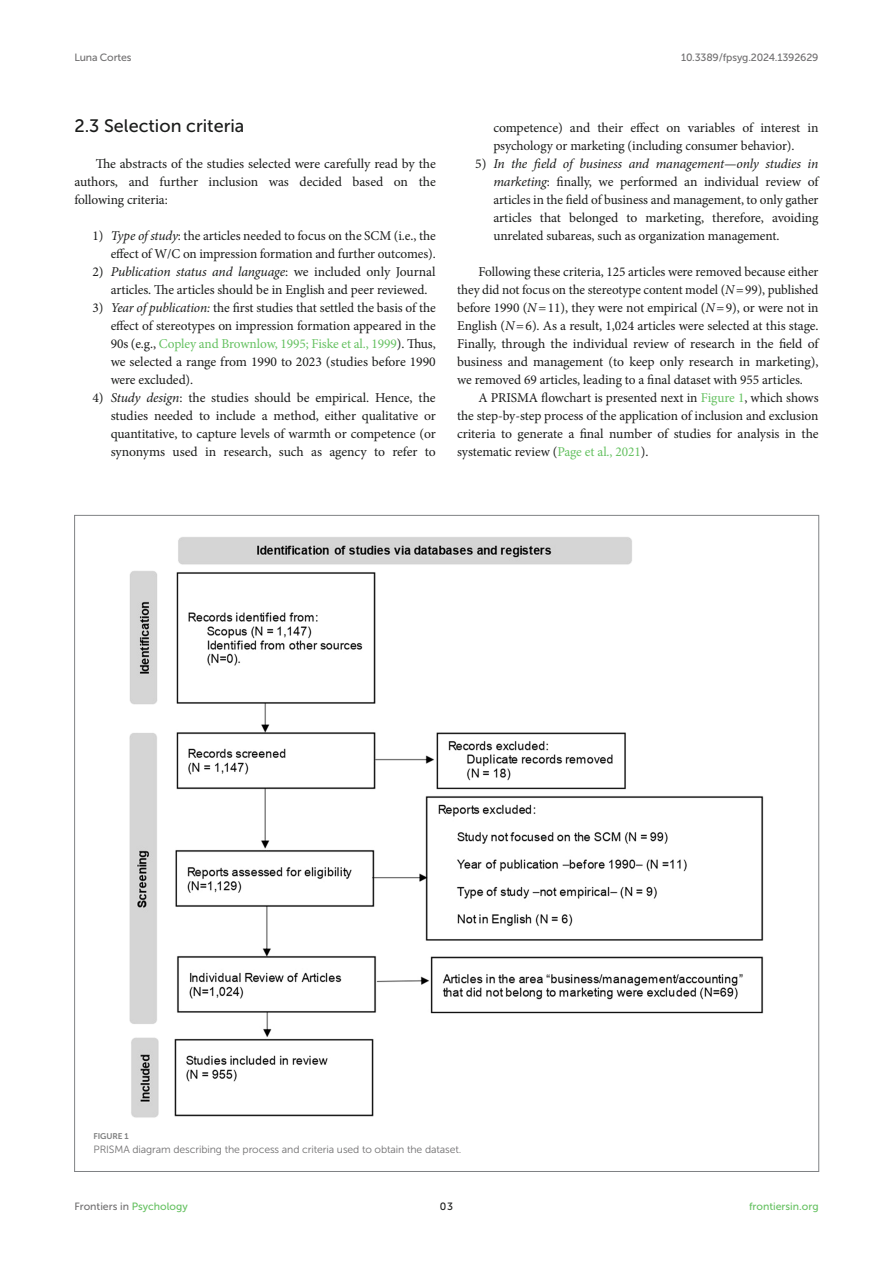
<style>
.page{position:relative;width:893px;height:1263px;background:#fff}
.page>*{position:absolute;margin:0;border:0;box-sizing:border-box;transform-origin:0 0}
.HEAD_2{font:18px "Museo Sans 500";color:#1b1c1b}
.NL_MID{font:13.5px/18px "Minion Pro";letter-spacing:-.005em;color:#1b1c1b}
.TEXT{font:13.5px/18px "Minion Pro";letter-spacing:-.005em;color:#1b1c1b;text-align:justify}
.NL_BLW{font:13.5px/18px "Minion Pro";letter-spacing:-.01em;color:#1b1c1b;text-align:justify}
.TEXT_FLUSH{font:13.5px/18px "Minion Pro";letter-spacing:-.005em;color:#1b1c1b;text-align:justify}
.NL_ABV{font:13.5px/18px "Minion Pro";letter-spacing:-.005em;color:#1b1c1b;text-align:right}
.FIG_HD{font:10.5px "Museo Sans 300";letter-spacing:-.01em;color:#706f70}
.t1{font:10.5px "Museo Sans 500";letter-spacing:-.015em;color:#706f70}
.t2{font:10.5px "Museo Sans 500";color:#65c161}
.t3{font:10.5px "Museo Sans 500";color:#1b1c1b}
.FIG_HD-2{font:8.25px "Museo Sans 700";letter-spacing:-.01em;color:#7e7f7f}
.s1{font-style:italic}
.s2{color:#65c161}
</style>
<div class="page">
<img style="left:129px;top:537px;width:635px;height:581px">
<p class="t1" style="left:74px;top:51px;width:59px">Luna Cortes</p>
<p class="t1" style="left:681px;top:51px;width:139px">10.3389/fpsyg.2024.1392629</p>
<p class="HEAD_2" style="left:74px;top:116px;width:172px">2.3 Selection criteria</p>
<p class="TEXT_FLUSH" style="left:74px;top:155px;width:363px;text-indent:21px">The abstracts of the studies selected were carefully read by the authors, and further inclusion was decided based on the following criteria:</p>
<p class="NL_ABV" style="left:93px;top:227px;width:345px">1) <span class="s1">Type of study</span>: the articles needed to focus on the SCM (i.e., the effect of W/C on impression formation and further outcomes).</p>
<p class="NL_MID" style="left:111px;top:263px;width:326px;text-indent:-18px">2) <span class="s1">Publication status and language</span>: we included only Journal articles. The articles should be in English and peer reviewed.</p>
<p class="NL_MID" style="left:111px;top:299px;width:327px;text-align:justify;text-indent:-18px">3) <span class="s1">Year of publication:</span> the first studies that settled the basis of the effect of stereotypes on impression formation appeared in the 90s (e.g., <span class="s2">Copley and Brownlow, 1995; Fiske et al., 1999</span>). Thus, we selected a range from 1990 to 2023 (studies before 1990 were excluded).</p>
<p class="NL_MID" style="left:111px;top:389px;width:327px;text-align:justify;text-indent:-18px">4) <span class="s1">Study design</span>: the studies should be empirical. Hence, the studies needed to include a method, either qualitative or quantitative, to capture levels of warmth or competence (or synonyms used in research, such as agency to refer to</p>
<p class="NL_MID" style="left:493px;top:119px;width:327px">competence) and their effect on variables of interest in psychology or marketing (including consumer behavior).</p>
<p class="NL_BLW" style="left:493px;top:155px;width:327px;text-indent:-18px">5) <span class="s1">In the field of business and management—only studies in marketing</span>: finally, we performed an individual review of articles in the field of business and management, to only gather articles that belonged to marketing, therefore, avoiding unrelated subareas, such as organization management.</p>
<p class="TEXT" style="left:457px;top:263px;width:363px;text-indent:21px">Following these criteria, 125 articles were removed because either they did not focus on the stereotype content model (<span class="s1">N</span>=99), published before 1990 (<span class="s1">N</span>=11), they were not empirical (<span class="s1">N</span>=9), or were not in English (<span class="s1">N</span>=6). As a result, 1,024 articles were selected at this stage.<br>Finally, through the individual review of research in the field of business and management (to keep only research in marketing), we removed 69 articles, leading to a final dataset with 955 articles.</p>
<p class="TEXT" style="left:457px;top:389px;width:363px;text-indent:21px">A PRISMA flowchart is presented next in <span class="s2">Figure 1</span>, which shows the step-by-step process of the application of inclusion and exclusion criteria to generate a final number of studies for analysis in the systematic review (<span class="s2">Page et al., 2021</span>).</p>
<p class="FIG_HD-2" style="left:94px;top:1131px;width:37px">FIGURE 1</p>
<p class="FIG_HD" style="left:94px;top:1143px;width:369px">PRISMA diagram describing the process and criteria used to obtain the dataset.</p>
<p class="t1" style="left:74px;top:1200px;width:115px">Frontiers in <span class="s2">Psychology</span></p>
<p class="t3" style="left:440px;top:1200px;width:15px">03</p>
<p class="t2" style="left:749px;top:1200px;width:71px">frontiersin.org</p>
</div>
